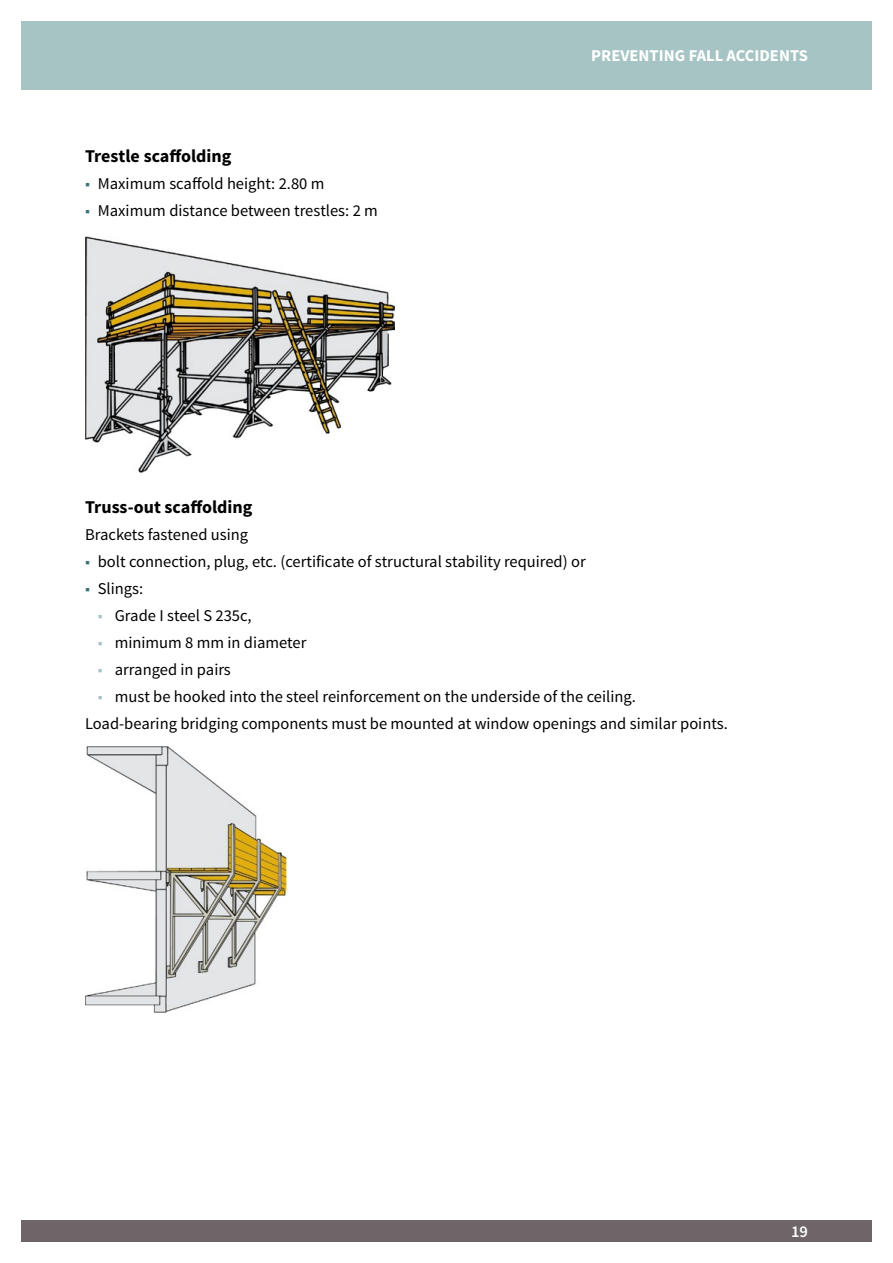
<style>
.page{position:relative;width:893px;height:1263px;background:#fff}
.page>*{position:absolute;margin:0;border:0;box-sizing:border-box;transform-origin:0 0}
.Überschrift_3__Ebene{font:700 18px "Source Sans Pro";color:#000}
.Fließtext{font:16.5px "Source Sans Pro";color:#000}
.t1{font:700 16.5px "Source Sans Pro";color:#fff}
.t2{font:600 16.5px "Source Sans Pro";color:#fff}
.s1{color:#337374}
.s2{color:#a6c4c4}
</style>
<div class="page">
<div style="left:21px;top:21px;width:851px;height:68px;background:#a6c4c4"></div>
<div style="left:21px;top:1220px;width:851px;height:22px;background:#6e6569"></div>
<img style="left:85px;top:236px;width:309px;height:236px">
<img style="left:85px;top:746px;width:203px;height:266px">
<h3 class="Überschrift_3__Ebene" style="left:85px;top:144px;width:148px">Trestle scaffolding</h3>
<p class="Fließtext" style="left:85px;top:173px;width:241px"><span class="s1">■</span> Maximum scaffold height: 2.80 m</p>
<p class="Fließtext" style="left:85px;top:200px;width:294px"><span class="s1">■</span> Maximum distance between trestles: 2 m</p>
<p class="t1" style="left:591px;top:45px;width:218px">PREVENTING FALL ACCIDENTS</p>
<h3 class="Überschrift_3__Ebene" style="left:85px;top:495px;width:169px">Truss-out scaffolding</h3>
<p class="Fließtext" style="left:85px;top:524px;width:165px">Brackets fastened using</p>
<p class="Fließtext" style="left:85px;top:551px;width:502px"><span class="s1">■</span> bolt connection, plug, etc. (certificate of structural stability required) or</p>
<p class="Fließtext" style="left:85px;top:578px;width:60px"><span class="s1">■</span> Slings:</p>
<p class="Fließtext" style="left:98px;top:605px;width:155px"><span class="s2">■</span> Grade I steel S 235c,</p>
<p class="Fließtext" style="left:98px;top:632px;width:210px"><span class="s2">■</span> minimum 8 mm in diameter</p>
<p class="Fließtext" style="left:98px;top:659px;width:135px"><span class="s2">■</span> arranged in pairs</p>
<p class="Fließtext" style="left:98px;top:686px;width:540px"><span class="s2">■</span> must be hooked into the steel reinforcement on the underside of the ceiling.</p>
<p class="Fließtext" style="left:85px;top:713px;width:644px">Load-bearing bridging components must be mounted at window openings and similar points.</p>
<p class="t2" style="left:791px;top:1221px;width:18px">19</p>
</div>
